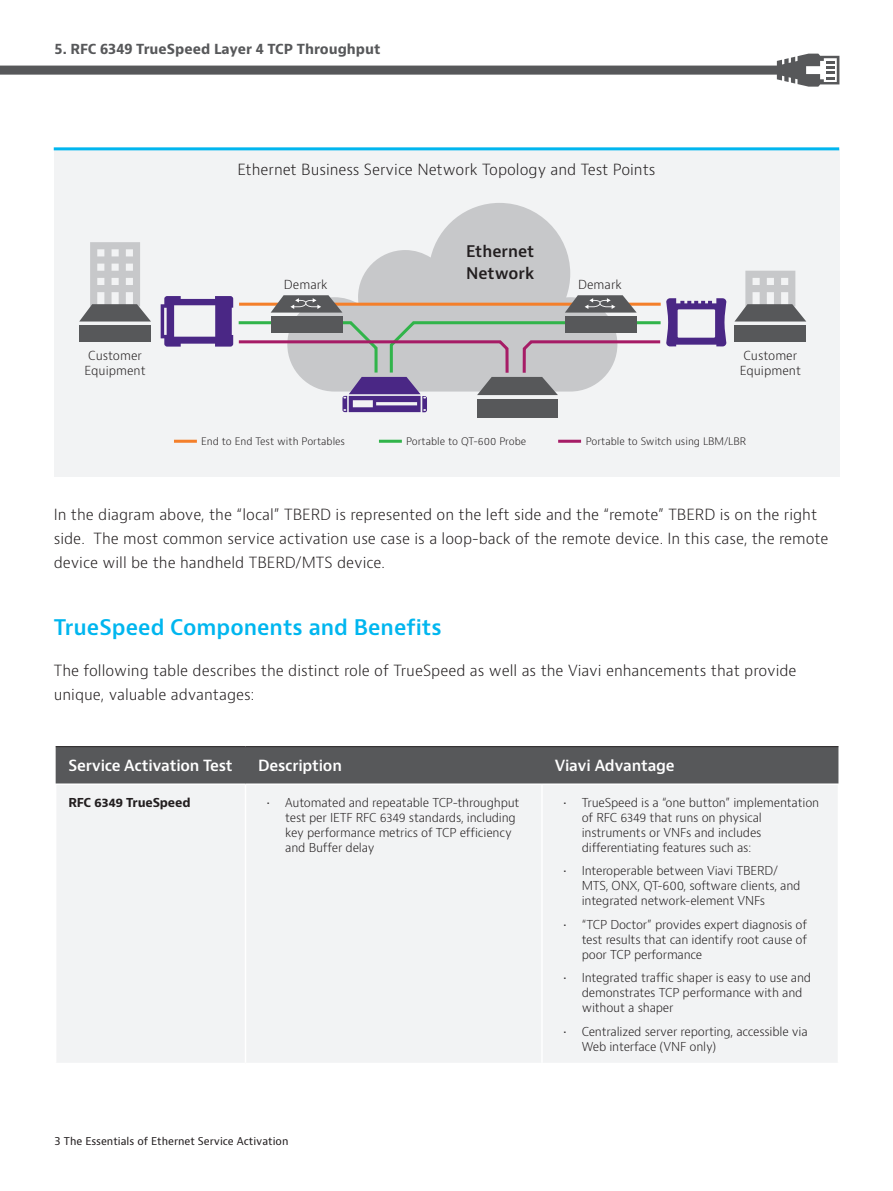
<style>
.page{position:relative;width:893px;height:1191px;background:#fff}
.page>*{position:absolute;margin:0;border:0;box-sizing:border-box;transform-origin:0 0}
.t1{font:600 21px "Bernino Sans";color:#00b6ef}
.t2{font:600 15.6px/22.2px "Bernino Sans";color:#231f20}
.t3{font:300 15px/24px "Bernino Sans";color:#231f20}
.t4{font:600 15px "Bernino Sans";letter-spacing:-.015em;color:#fff}
.t5{font:700 13.5px "Bernino Sans";color:#57585a}
.t6{font:300 12.15px/15.1px "Bernino Sans";color:#231f20;text-align:center}
.t7{font:300 12px/15px "Bernino Sans";letter-spacing:-.015em;color:#231f20}
.t8{font:700 12px "Bernino Sans";letter-spacing:-.015em;color:#231f20}
.t9{font:10.5px "Bernino Sans";color:#231f20}
.t10{font:300 10.2px "Bernino Sans";color:#231f20}
</style>
<div class="page">
<svg style="left:777px;top:54px;width:62px;height:33px"></svg>
<div style="left:0;top:66px;width:777px;height:9px;background:#57585a"></div>
<div style="left:54px;top:149px;width:785px;height:327px;background:#f2f3f4"></div>
<div style="left:56px;top:747px;width:782px;height:36px;background:#57585a"></div>
<div style="left:57px;top:785px;width:780px;height:277px;background:#f2f3f4"></div>
<hr style="left:56px;top:746px;width:189px;height:1px;background:#231f20">
<hr style="left:245px;top:746px;width:297px;height:1px;background:#231f20">
<hr style="left:542px;top:746px;width:296px;height:1px;background:#231f20">
<hr style="left:245px;top:785px;width:1px;height:277px;background:#fff">
<hr style="left:541px;top:785px;width:2px;height:277px;background:#fff">
<svg style="left:358px;top:203px;width:213px;height:92px;fill:#c7c8ca"></svg>
<div style="left:734px;top:325px;width:72px;height:16px;background:#57585a"></div>
<svg style="left:735px;top:271px;width:71px;height:50px"></svg>
<div style="left:79px;top:325px;width:72px;height:16px;background:#57585a"></div>
<svg style="left:79px;top:242px;width:72px;height:79px"></svg>
<div style="left:477px;top:399px;width:81px;height:18px;background:#57585a"></div>
<svg style="left:161px;top:295px;width:565px;height:117px"></svg>
<hr style="left:558px;top:440px;width:23px;height:3px;background:#a61c66">
<hr style="left:379px;top:440px;width:23px;height:3px;background:#31b44a">
<hr style="left:174px;top:440px;width:23px;height:3px;background:#f47f2a">
<hr style="left:54px;top:147px;width:785px;height:3px;background:#00b6ef">
<p class="t5" style="left:55px;top:40px;width:327px">5. RFC 6349 TrueSpeed Layer 4 TCP Throughput</p>
<p class="t3" style="left:237px;top:158px;width:420px">Ethernet Business Service Network Topology and Test Points</p>
<p class="t6" style="left:84px;top:348px;width:63px">Customer<br>Equipment</p>
<h2 class="t2" style="left:466px;top:241px;width:70px">Ethernet<br>Network</h2>
<p class="t6" style="left:284px;top:277px;width:45px">Demark</p>
<p class="t6" style="left:578px;top:277px;width:45px">Demark</p>
<p class="t6" style="left:740px;top:348px;width:63px">Customer<br>Equipment</p>
<p class="t10" style="left:201px;top:435px;width:145px">End to End Test with Portables</p>
<p class="t10" style="left:406px;top:435px;width:122px">Portable to QT-600 Probe</p>
<p class="t10" style="left:586px;top:435px;width:162px">Portable to Switch using LBM/LBR</p>
<p class="t3" style="left:54px;top:503px;width:776px">In the diagram above, the “local” TBERD is represented on the left side and the “remote” TBERD is on the right side. The most common service activation use case is a loop-back of the remote device. In this case, the remote device will be the handheld TBERD/MTS device.</p>
<h1 class="t1" style="left:54px;top:613px;width:390px">TrueSpeed Components and Benefits</h1>
<p class="t3" style="left:54px;top:658px;width:744px">The following table describes the distinct role of TrueSpeed as well as the Viavi enhancements that provide unique, valuable advantages:</p>
<p class="t4" style="left:68px;top:756px;width:166px">Service Activation Test</p>
<p class="t4" style="left:258px;top:756px;width:85px">Description</p>
<p class="t4" style="left:555px;top:756px;width:122px">Viavi Advantage</p>
<p class="t8" style="left:68px;top:794px;width:124px">RFC 6349 TrueSpeed</p>
<p class="t7" style="left:285px;top:795px;width:236px;text-indent:-18px">• Automated and repeatable TCP-throughput test per IETF RFC 6349 standards, including key performance metrics of TCP efficiency and Buffer delay</p>
<p class="t7" style="left:582px;top:795px;width:239px;text-indent:-18px">• TrueSpeed is a “one button” implementation of RFC 6349 that runs on physical instruments or VNFs and includes differentiating features such as:</p>
<p class="t7" style="left:582px;top:863px;width:220px;text-indent:-18px">• Interoperable between Viavi TBERD/<br>MTS, ONX, QT-600, software clients, and integrated network-element VNFs</p>
<p class="t7" style="left:582px;top:917px;width:227px;text-align:justify;text-indent:-18px">• “TCP Doctor” provides expert diagnosis of test results that can identify root cause of poor TCP performance</p>
<p class="t7" style="left:582px;top:970px;width:231px;text-indent:-18px">• Integrated traffic shaper is easy to use and demonstrates TCP performance with and without a shaper</p>
<p class="t7" style="left:582px;top:1024px;width:228px;text-indent:-18px">• Centralized server reporting, accessible via<br>Web interface (VNF only)</p>
<p class="t9" style="left:55px;top:1134px;width:235px">3 The Essentials of Ethernet Service Activation</p>
</div>
